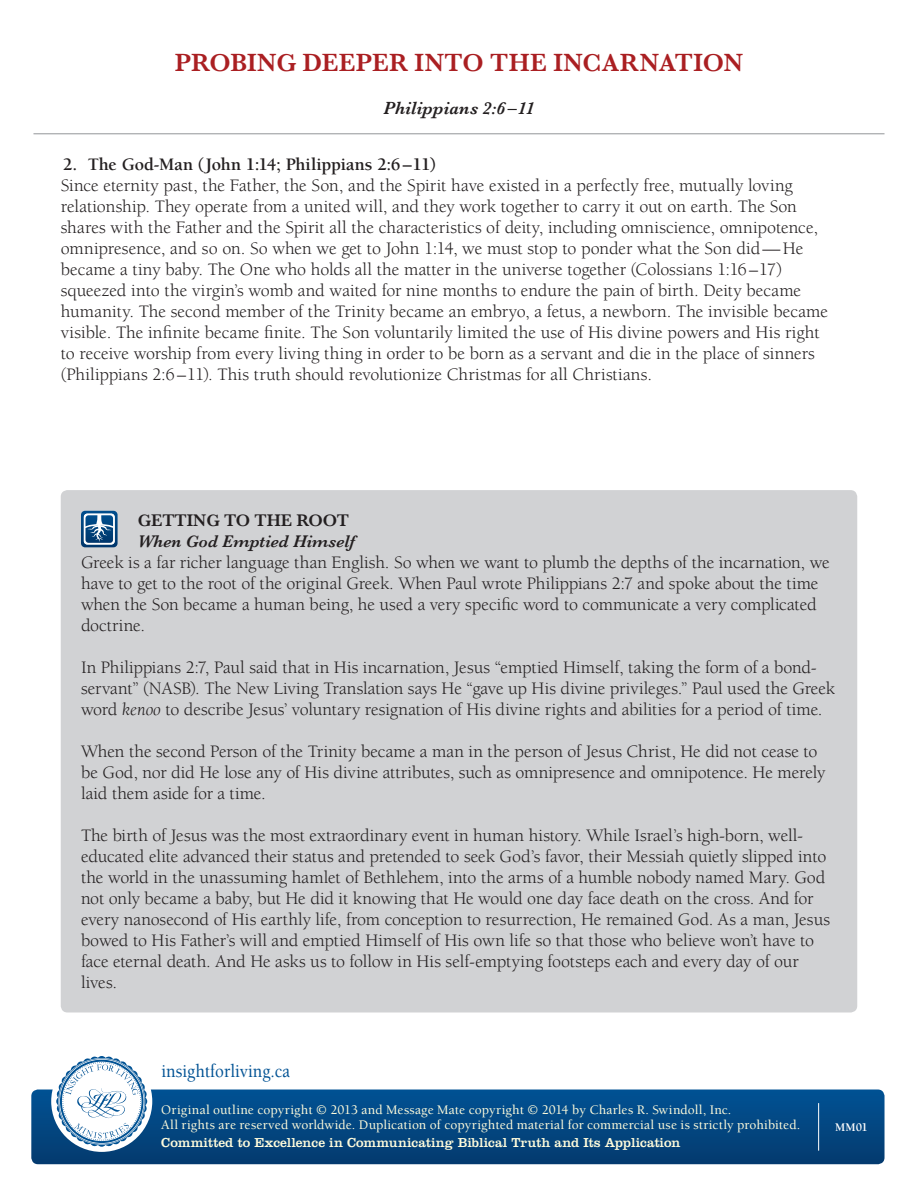
<style>
.page{position:relative;width:918px;height:1188px;background:#fff}
.page>*{position:absolute;margin:0;border:0;box-sizing:border-box;transform-origin:0 0}
.t1{font:600 25.5px "Baskerville";letter-spacing:.005em;color:#aa1f22}
.t2{font:500 18.9px "Berkeley";color:#005294;scale:.9 1}
.Feature_1st_Prgph{font:18px/21px "Berkeley";letter-spacing:-.005em;color:#231f20}
.Body_Copy{font:18px/21px "Berkeley";color:#231f20}
.Heading_sub-level{font:700 18px "Berkeley";letter-spacing:-.005em;color:#231f20}
.t3{font:italic 600 18px "Baskerville";letter-spacing:.01em;color:#231f20}
.ABC_Feature_Head{font:italic 600 17.25px/21px "Baskerville";color:#231f20}
.t4{font:500 13.5px/15px "Berkeley";letter-spacing:.01em;color:#fffcdc}
.t5{font:13.5px "Clarendon";letter-spacing:.005em;color:#fffcdc}
.t6{font:700 12px "Berkeley";color:#fff}
.s1{font-style:normal}
.s2{font-style:italic}
</style>
<div class="page">
<div style="left:31px;top:1090px;width:854px;height:74px;background:linear-gradient(to bottom,#015294,#043b6f);border-radius:7px"></div>
<div style="left:51px;top:1051px;width:101px;height:101px;background:#fff;border-radius:50%"></div>
<svg style="left:56px;top:1056px;width:91px;height:91px"></svg>
<hr style="left:33px;top:133px;width:852px;height:1px;background:#939598">
<hr style="left:818px;top:1103px;width:1px;height:48px;background:#fff">
<div style="left:61px;top:490px;width:796px;height:522px;background:#d1d2d4;border-radius:7px"></div>
<svg style="left:81px;top:511px;width:37px;height:36px"></svg>
<h1 class="t1" style="left:175px;top:48px;width:570px">PROBING DEEPER INTO THE INCARNATION</h1>
<p class="t3" style="left:384px;top:98px;width:152px">Philippians 2:6–11</p>
<p class="Heading_sub-level" style="left:63px;top:155px;width:374px">2. The God-Man (John 1:14; Philippians 2:6–11)</p>
<p class="Body_Copy" style="left:61px;top:175px;width:769px">Since eternity past, the Father, the Son, and the Spirit have existed in a perfectly free, mutually loving relationship. They operate from a united will, and they work together to carry it out on earth. The Son shares with the Father and the Spirit all the characteristics of deity, including omniscience, omnipotence, omnipresence, and so on. So when we get to John 1:14, we must stop to ponder what the Son did—He became a tiny baby. The One who holds all the matter in the universe together (Colossians 1:16–17) squeezed into the virgin’s womb and waited for nine months to endure the pain of birth. Deity became humanity. The second member of the Trinity became an embryo, a fetus, a newborn. The invisible became visible. The infinite became finite. The Son voluntarily limited the use of His divine powers and His right to receive worship from every living thing in order to be born as a servant and die in the place of sinners (Philippians 2:6–11). This truth should revolutionize Christmas for all Christians.</p>
<p class="ABC_Feature_Head" style="left:138px;top:510px;width:219px"><span class="s1">GETTING TO THE ROOT<br></span>When God Emptied Himself</p>
<p class="Feature_1st_Prgph" style="left:81px;top:553px;width:750px">Greek is a far richer language than English. So when we want to plumb the depths of the incarnation, we have to get to the root of the original Greek. When Paul wrote Philippians 2:7 and spoke about the time when the Son became a human being, he used a very specific word to communicate a very complicated doctrine.</p>
<p class="Feature_1st_Prgph" style="left:81px;top:658px;width:756px">In Philippians 2:7, Paul said that in His incarnation, Jesus “emptied Himself, taking the form of a bond&shy;servant” (NASB). The New Living Translation says He “gave up His divine privileges.” Paul used the Greek word <span class="s2">kenoo</span> to describe Jesus’ voluntary resignation of His divine rights and abilities for a period of time.</p>
<p class="Feature_1st_Prgph" style="left:81px;top:742px;width:746px">When the second Person of the Trinity became a man in the person of Jesus Christ, He did not cease to be God, nor did He lose any of His divine attributes, such as omnipresence and omnipotence. He merely laid them aside for a time.</p>
<p class="Feature_1st_Prgph" style="left:81px;top:826px;width:751px">The birth of Jesus was the most extraordinary event in human history. While Israel’s high-born, well&shy;educated elite advanced their status and pretended to seek God’s favor, their Messiah quietly slipped into the world in the unassuming hamlet of Bethlehem, into the arms of a humble nobody named Mary. God not only became a baby, but He did it knowing that He would one day face death on the cross. And for every nanosecond of His earthly life, from conception to resurrection, He remained God. As a man, Jesus bowed to His Father’s will and emptied Himself of His own life so that those who believe won’t have to face eternal death. And He asks us to follow in His self-emptying footsteps each and every day of our lives.</p>
<p class="t2" style="left:162px;top:1061px;width:144px">insightforliving.ca</p>
<p class="t4" style="left:161px;top:1103px;width:641px">Original outline copyright © 2013 and Message Mate copyright © 2014 by Charles R. Swindoll, Inc.<br>All rights are reserved worldwide. Duplication of copyrighted material for commercial use is strictly prohibited.</p>
<p class="t5" style="left:161px;top:1135px;width:521px">Committed to Excellence in Communicating Biblical Truth and Its Application</p>
<p class="t6" style="left:835px;top:1121px;width:34px">MM01</p>
</div>
